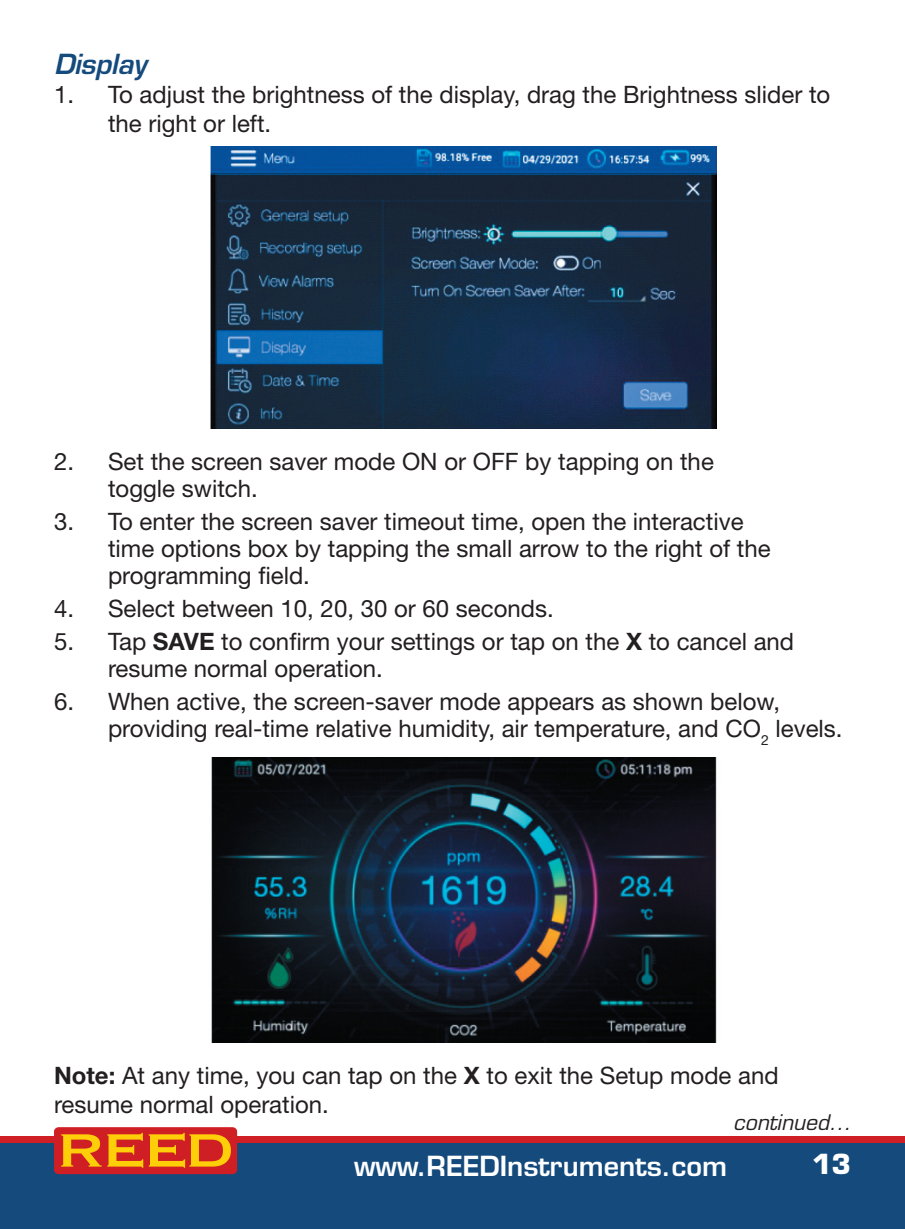
<style>
.page{position:relative;width:905px;height:1229px;background:#fff}
.page>*{position:absolute;margin:0;border:0;box-sizing:border-box;transform-origin:0 0}
.t1{font:600 27px "Eurostile LT Std";color:#fff}
.t2{font:italic 600 27px "Eurostile LT Std";letter-spacing:-.01em;color:#144a7c}
.t3{font:700 27px "Eurostile LT Std";color:#fff}
.t4{font:24px/27px "Helvetica Neue LT Std";color:#231f20}
.t5{font:italic 21px "Eurostile LT Std";color:#231f20}
.s1{font-weight:700}
</style>
<div class="page">
<div style="left:0;top:1137px;width:904px;height:91px;background:#144a7c"></div>
<div style="left:0;top:1136px;width:904px;height:6px;background:#d01e25"></div>
<div style="left:54px;top:1127px;width:183px;height:47px;background:#d01e25;border-radius:5px"></div>
<svg style="left:61px;top:1132px;width:82px;height:35px"></svg>
<svg style="left:149px;top:1132px;width:82px;height:35px"></svg>
<img style="left:210px;top:147px;width:506px;height:281px">
<img style="left:211px;top:757px;width:506px;height:285px">
<p class="t2" style="left:54px;top:47px;width:94px">Display</p>
<p class="t4" style="left:108px;top:80px;width:723px;line-height:28.8px;text-indent:-54px">1. To adjust the brightness of the display, drag the Brightness slider to the right or left.</p>
<p class="t4" style="left:108px;top:447px;width:607px;text-indent:-54px">2. Set the screen saver mode ON or OFF by tapping on the toggle switch.</p>
<p class="t4" style="left:108px;top:507px;width:664px;text-indent:-54px">3. To enter the screen saver timeout time, open the interactive time options box by tapping the small arrow to the right of the programming field.</p>
<p class="t4" style="left:54px;top:594px;width:501px">4. Select between 10, 20, 30 or 60 seconds.</p>
<p class="t4" style="left:108px;top:627px;width:687px;text-indent:-54px">5. Tap <span class="s1">SAVE</span> to confirm your settings or tap on the <span class="s1">X</span> to cancel and resume normal operation.</p>
<p class="t4" style="left:108px;top:687px;width:736px;text-indent:-54px">6. When active, the screen-saver mode appears as shown below, providing real-time relative humidity, air temperature, and CO<sub>2</sub> levels.</p>
<p class="t4" style="left:54px;top:1060px;width:726px;line-height:28.8px"><span class="s1">Note:</span> At any time, you can tap on the <span class="s1">X</span> to exit the Setup mode and resume normal operation.</p>
<p class="t5" style="left:733px;top:1110px;width:119px">continued...</p>
<p class="t1" style="left:354px;top:1148px;width:374px">www.REEDInstruments.com</p>
<p class="t3" style="left:812px;top:1147px;width:40px">13</p>
</div>
